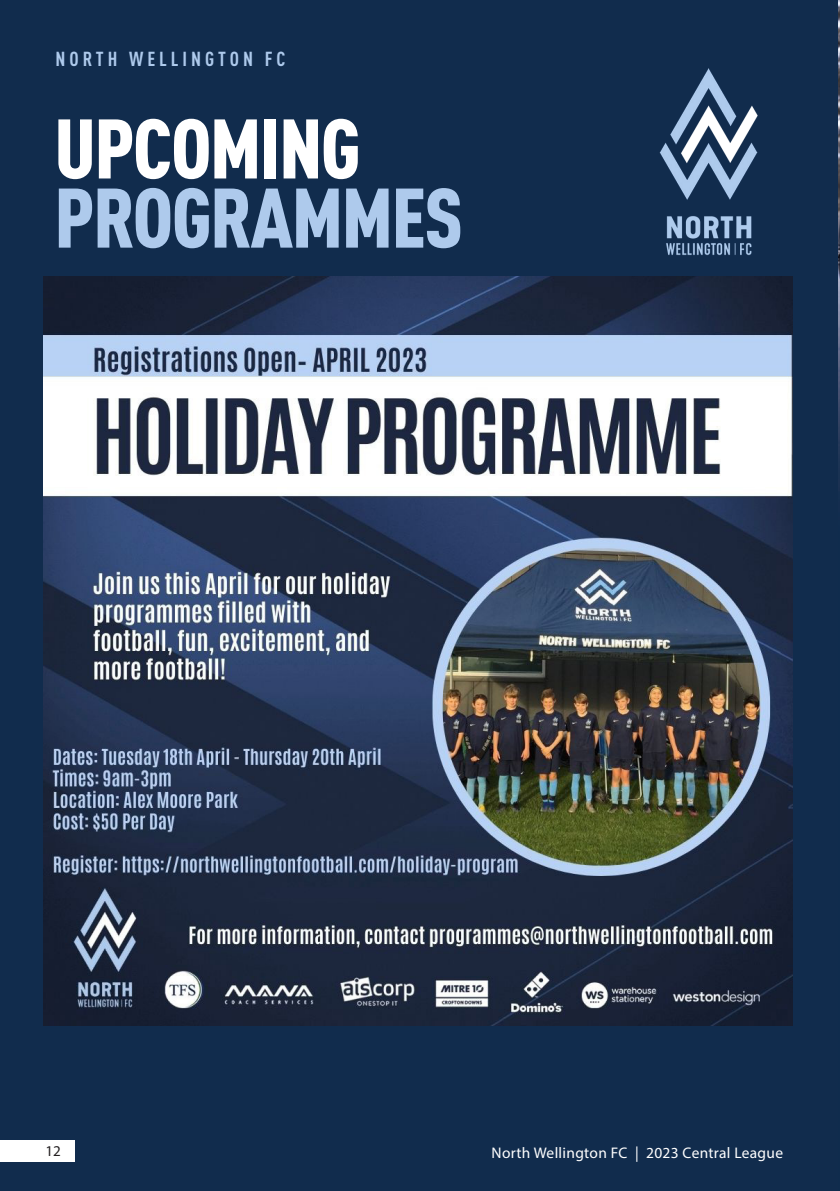
<style>
.page{position:relative;width:840px;height:1191px;background:#fff}
.page>*{position:absolute;margin:0;border:0;box-sizing:border-box;transform-origin:0 0}
.t1{font:900 condensed 83px/69.2px "DIN Pro";letter-spacing:-.02em;color:#aecaec}
.t2{font:700 condensed 20px "DIN Pro";letter-spacing:.2em;color:#aecaec}
.t3{font:15.4px "Myriad Pro";letter-spacing:.02em;color:#fff}
.t4{font:15px "Myriad Pro";color:#231f20}
.s1{color:#fff}
</style>
<div class="page">
<div style="left:0;top:0;width:839px;height:1191px;background:#112c4d"></div>
<img style="left:838px;top:0;width:1px;height:468px">
<img style="left:659px;top:68px;width:99px;height:188px">
<img style="left:43px;top:276px;width:749px;height:749px">
<div style="left:0;top:1140px;width:74px;height:21px;background:#fff"></div>
<p class="t2" style="left:56px;top:44px;width:231px">NORTH WELLINGTON FC</p>
<p class="t1" style="left:54px;top:107px;width:410px"><span class="s1">UPCOMING<br></span>PROGRAMMES</p>
<p class="t4" style="left:45px;top:1141px;width:17px">12</p>
<p class="t3" style="left:491px;top:1143px;width:293px">North Wellington FC | 2023 Central League</p>
</div>
